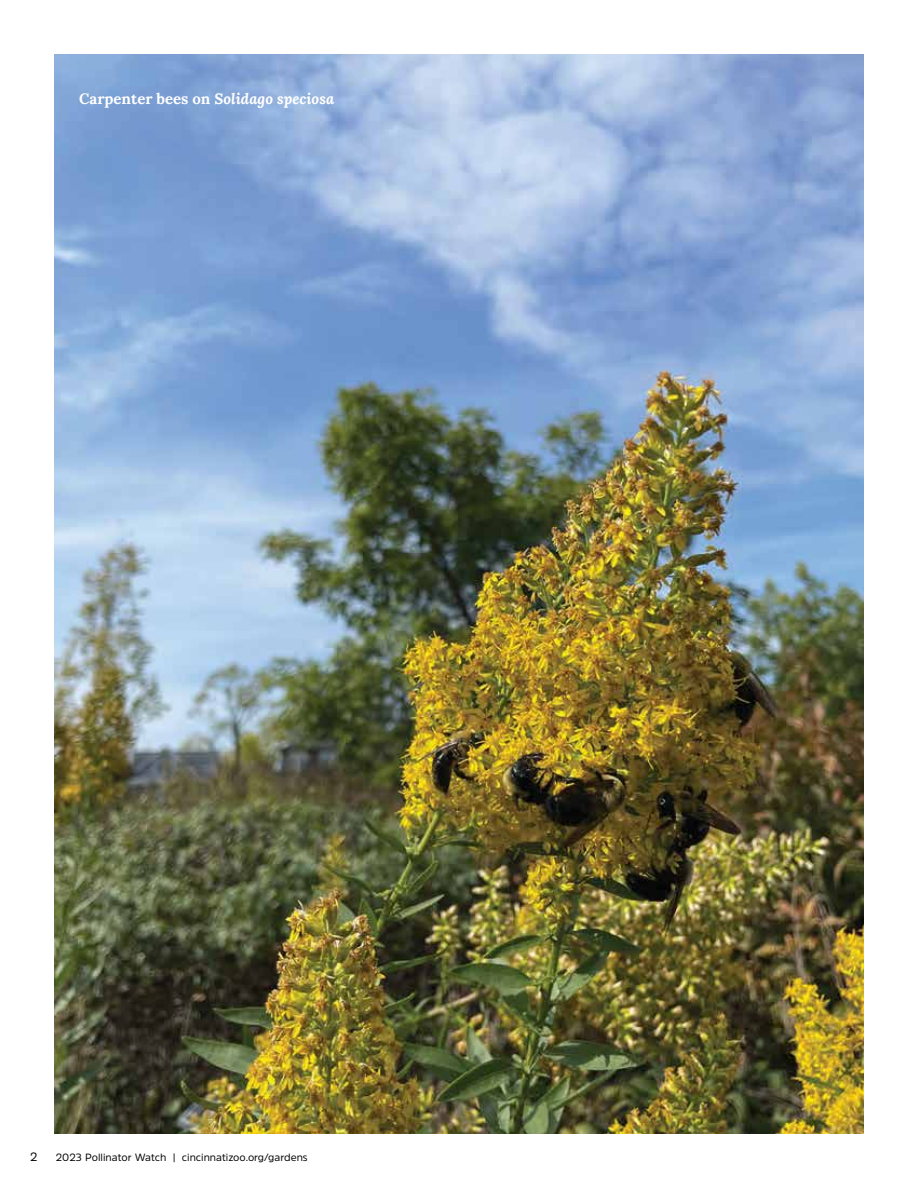
<style>
.page{position:relative;width:918px;height:1188px;background:#fff}
.page>*{position:absolute;margin:0;border:0;box-sizing:border-box;transform-origin:0 0}
.t1{font:italic 700 15px "Lora";color:#fff}
.t2{font:12px "Amsi Pro";color:#000}
.t3{font:10.5px "Amsi Pro";color:#000}
.s1{font-style:normal}
</style>
<div class="page">
<img style="left:54px;top:54px;width:810px;height:1080px">
<h1 class="t1" style="left:79px;top:88px;width:257px"><span class="s1">Carpenter bees on</span> Solidago speciosa</h1>
<p class="t2" style="left:30px;top:1149px;width:9px">2</p>
<p class="t3" style="left:56px;top:1150px;width:253px">2023 Pollinator Watch | cincinnatizoo.org/gardens</p>
</div>
